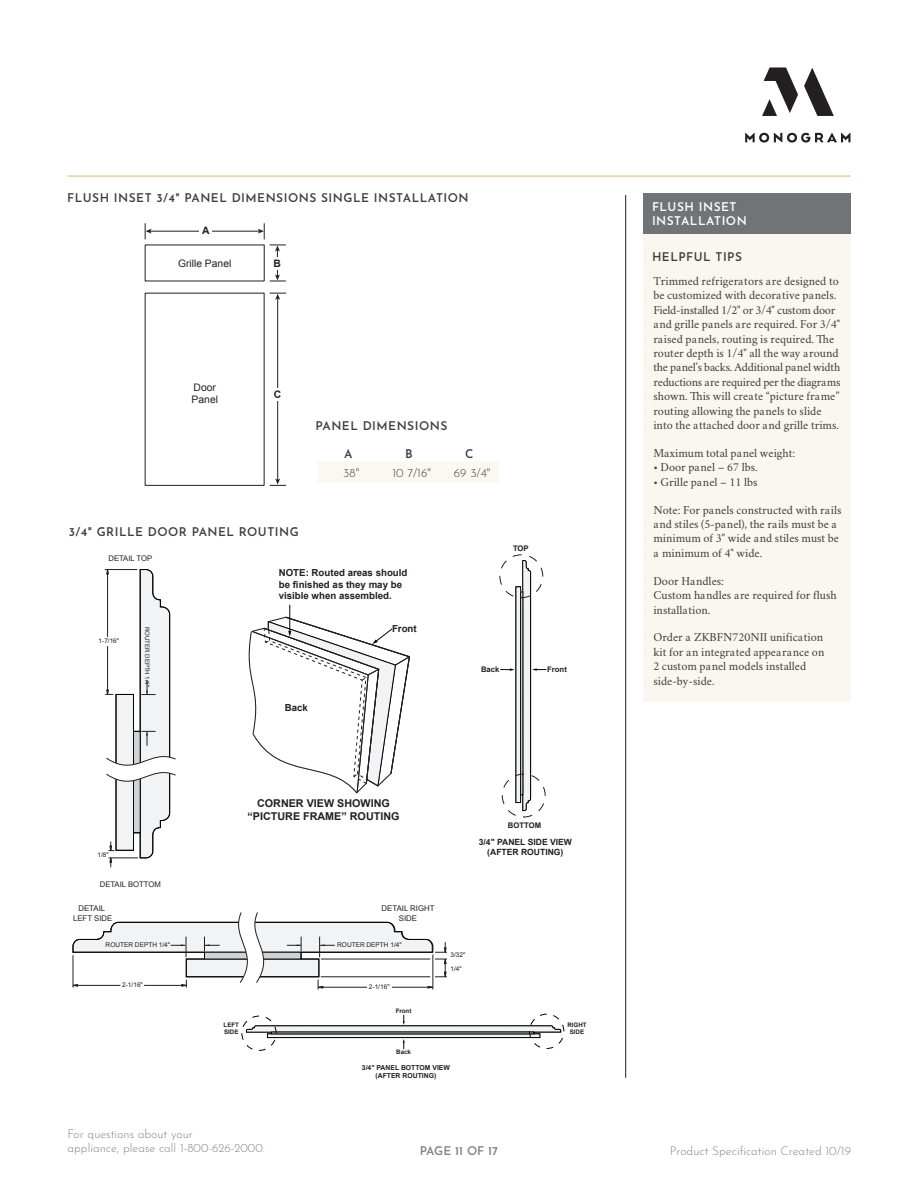
<style>
.page{position:relative;width:918px;height:1188px;background:#fff}
.page>*{position:absolute;margin:0;border:0;box-sizing:border-box;transform-origin:0 0}
.t1{font:12px/14.4px "Crimson";color:#3e3e3f}
.t2{font:600 12px "Josefin Sans";letter-spacing:.04em;color:#3e3e3f}
.t3{font:300 12px/14.4px "Josefin Sans";color:#808285}
.t4{font:600 12px/14.4px "Josefin Sans";letter-spacing:.04em;color:#fff}
.t5{font:300 12px "Josefin Sans";color:#3e3e3f}
.t6{font:600 12px "Josefin Sans";color:#808285}
.t7{font:700 10.8px/12.9px "Arial";color:#231f20;text-align:center}
.t8{font:10.35px/11.6px "Arial";color:#231f20}
.t9{font:700 10.35px "Arial";color:#231f20}
.t10{font:700 9.75px/11.7px "Arial";color:#231f20}
.t11{font:700 8.55px/10.2px "Arial";color:#231f20;text-align:center}
.t12{font:7.8px/9.3px "Arial";color:#231f20;text-align:center}
.t13{font:7.65px "Arial";color:#231f20}
.t14{font:700 7.65px "Arial";color:#231f20}
.t15{font:700 6.9px/8.2px "Arial";color:#231f20;text-align:center}
.t16{font:6.45px "Arial";color:#231f21}
.t17{font:700 6.15px/7.4px "Arial";color:#231f20}
.t18{font:6px "Arial";color:#231f21}
</style>
<div class="page">
<svg style="left:745px;top:68px;width:105px;height:75px"></svg>
<hr style="left:68px;top:176px;width:782px;height:1px;background:#dcbf7e">
<hr style="left:625px;top:195px;width:1px;height:883px;background:#231f20">
<div style="left:643px;top:193px;width:207px;height:509px;background:#f9f7ef"></div>
<div style="left:529px;top:1014px;width:35px;height:35px;border:1px dashed #050504;border-radius:50%"></div>
<div style="left:242px;top:1016px;width:34px;height:35px;border:1px dashed #050504;border-radius:50%"></div>
<svg style="left:246px;top:1015px;width:315px;height:34px"></svg>
<svg style="left:105px;top:569px;width:71px;height:298px"></svg>
<svg style="left:248px;top:605px;width:162px;height:189px"></svg>
<div style="left:502px;top:774px;width:43px;height:43px;border:1px dashed #231f20;border-radius:50%"></div>
<div style="left:500px;top:555px;width:43px;height:43px;border:1px dashed #231f20;border-radius:50%"></div>
<svg style="left:501px;top:560px;width:45px;height:251px"></svg>
<hr style="left:433px;top:954px;width:1px;height:36px;background:#231f21">
<svg style="left:72px;top:912px;width:375px;height:77px"></svg>
<div style="left:643px;top:193px;width:207px;height:41px;background:#727376"></div>
<hr style="left:150px;top:231px;width:110px;height:1px;background:#231f20">
<svg style="left:145px;top:223px;width:7px;height:16px"></svg>
<svg style="left:258px;top:223px;width:7px;height:16px"></svg>
<div style="left:200px;top:225px;width:12px;height:12px;background:#fff"></div>
<svg style="left:270px;top:245px;width:16px;height:37px"></svg>
<div style="left:271px;top:257px;width:12px;height:12px;background:#fff"></div>
<hr style="left:277px;top:298px;width:1px;height:182px;background:#231f20">
<svg style="left:270px;top:478px;width:16px;height:8px"></svg>
<svg style="left:270px;top:293px;width:16px;height:7px"></svg>
<div style="left:271px;top:388px;width:13px;height:12px;background:#fff"></div>
<div style="left:318px;top:462px;width:181px;height:21px;background:#fbf8f2"></div>
<p class="t2" style="left:67px;top:188px;width:403px">FLUSH INSET 3/4" PANEL DIMENSIONS SINGLE INSTALLATION</p>
<p class="t9" style="left:202px;top:224px;width:9px">A</p>
<p class="t8" style="left:178px;top:258px;width:55px">Grille Panel</p>
<p class="t9" style="left:273px;top:256px;width:9px">B</p>
<p class="t8" style="left:192px;top:382px;width:28px">Door<br>Panel</p>
<p class="t9" style="left:274px;top:387px;width:9px">C</p>
<p class="t2" style="left:316px;top:416px;width:133px">PANEL DIMENSIONS</p>
<p class="t2" style="left:344px;top:443px;width:10px">A</p>
<p class="t2" style="left:405px;top:443px;width:9px">B</p>
<p class="t2" style="left:465px;top:443px;width:10px">C</p>
<p class="t5" style="left:343px;top:463px;width:18px">38"</p>
<p class="t5" style="left:393px;top:463px;width:40px">10 7/16"</p>
<p class="t5" style="left:454px;top:463px;width:38px">69 3/4"</p>
<p class="t2" style="left:69px;top:522px;width:232px">3/4" GRILLE DOOR PANEL ROUTING</p>
<p class="t13" style="left:109px;top:553px;width:45px">DETAIL TOP</p>
<p class="t10" style="left:279px;top:567px;width:130px">NOTE: Routed areas should be finished as they may be visible when assembled.</p>
<p class="t14" style="left:513px;top:543px;width:17px">TOP</p>
<p class="t16" style="left:99px;top:637px;width:22px">1-7/16"</p>
<p class="t18" style="left:151px;top:627px;width:61px;rotate:90deg">ROUTER DEPTH 1/4"</p>
<p class="t10" style="left:285px;top:702px;width:25px">Back</p>
<p class="t10" style="left:392px;top:623px;width:26px">Front</p>
<p class="t14" style="left:481px;top:664px;width:20px">Back</p>
<p class="t14" style="left:547px;top:664px;width:21px">Front</p>
<p class="t16" style="left:98px;top:850px;width:13px">1/8"</p>
<p class="t13" style="left:100px;top:880px;width:62px">DETAIL BOTTOM</p>
<p class="t7" style="left:248px;top:797px;width:153px">CORNER VIEW SHOWING “PICTURE FRAME” ROUTING</p>
<p class="t12" style="left:73px;top:904px;width:41px">DETAIL<br>LEFT SIDE</p>
<p class="t12" style="left:382px;top:904px;width:54px">DETAIL RIGHT<br>SIDE</p>
<p class="t16" style="left:106px;top:941px;width:66px">ROUTER DEPTH 1/4"</p>
<p class="t16" style="left:337px;top:941px;width:66px">ROUTER DEPTH 1/4"</p>
<p class="t16" style="left:122px;top:980px;width:22px">2-1/16"</p>
<p class="t16" style="left:369px;top:982px;width:22px">2-1/16"</p>
<p class="t14" style="left:508px;top:820px;width:35px">BOTTOM</p>
<p class="t11" style="left:479px;top:837px;width:95px">3/4" PANEL SIDE VIEW (AFTER ROUTING)</p>
<p class="t16" style="left:450px;top:951px;width:16px">3/32"</p>
<p class="t16" style="left:450px;top:964px;width:13px">1/4"</p>
<p class="t17" style="left:396px;top:1008px;width:17px">Front</p>
<p class="t17" style="left:396px;top:1049px;width:16px">Back</p>
<p class="t17" style="left:224px;top:1021px;width:17px">LEFT<br>SIDE</p>
<p class="t17" style="left:567px;top:1021px;width:21px;text-align:center">RIGHT<br>SIDE</p>
<p class="t15" style="left:362px;top:1063px;width:90px">3/4" PANEL BOTTOM VIEW (AFTER ROUTING)</p>
<p class="t4" style="left:652px;top:198px;width:96px">FLUSH INSET<br>INSTALLATION</p>
<p class="t2" style="left:652px;top:247px;width:92px">HELPFUL TIPS</p>
<p class="t1" style="left:653px;top:273px;width:189px">Trimmed refrigerators are designed to be customized with decorative panels.<br>Field-installed 1/2" or 3/4" custom door and grille panels are required. For 3/4" raised panels, routing is required. The router depth is 1/4" all the way around the panel’s backs. Additional panel width reductions are required per the diagrams shown. This will create “picture frame” routing allowing the panels to slide into the attached door and grille trims.</p>
<p class="t1" style="left:653px;top:445px;width:143px">Maximum total panel weight:</p>
<p class="t1" style="left:653px;top:459px;width:106px">• Door panel – 67 lbs.</p>
<p class="t1" style="left:653px;top:474px;width:106px">• Grille panel – 11 lbs</p>
<p class="t1" style="left:653px;top:502px;width:190px">Note: For panels constructed with rails and stiles (5-panel), the rails must be a minimum of 3" wide and stiles must be a minimum of 4" wide.</p>
<p class="t1" style="left:653px;top:573px;width:185px">Door Handles:<br>Custom handles are required for flush installation.</p>
<p class="t1" style="left:653px;top:630px;width:173px">Order a ZKBFN720NII unification kit for an integrated appearance on<br>2 custom panel models installed side-by-side.</p>
<p class="t3" style="left:68px;top:1125px;width:199px">For questions about your<br>appliance, please call 1-800-626-2000.</p>
<p class="t6" style="left:420px;top:1140px;width:80px">PAGE 11 OF 17</p>
<p class="t3" style="left:670px;top:1142px;width:183px">Product Specification Created 10/19</p>
</div>
